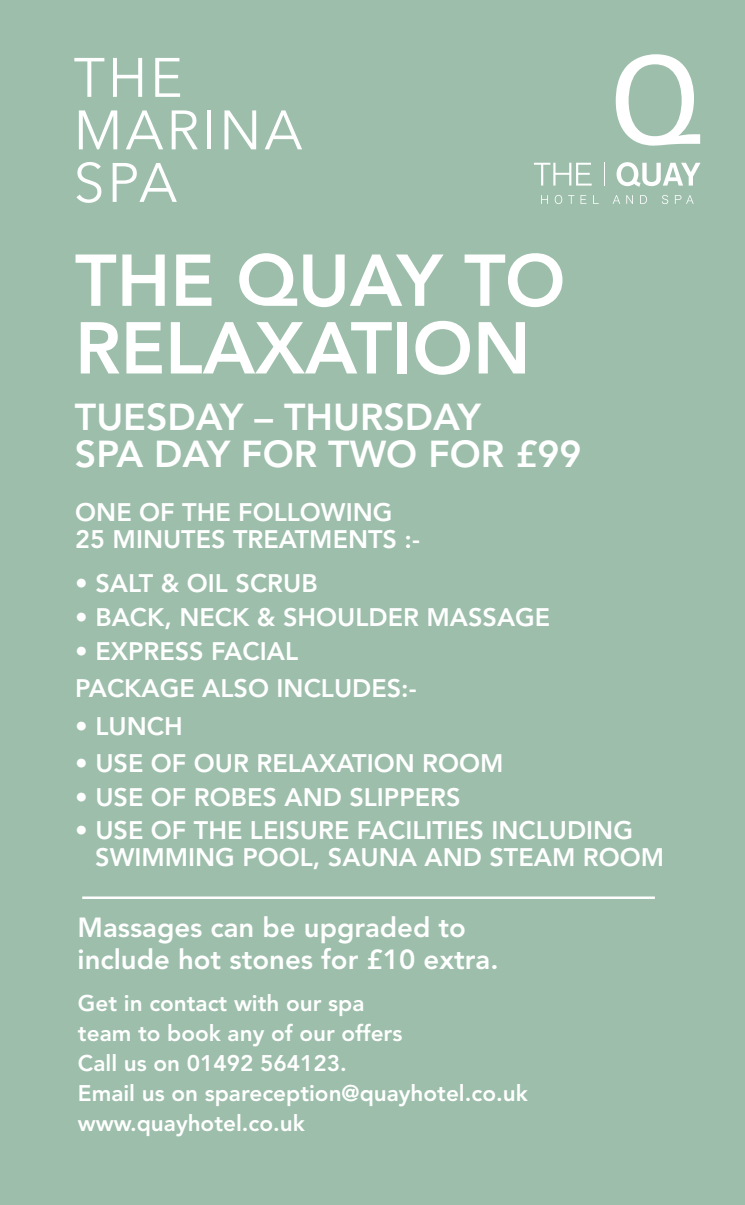
<style>
.page{position:relative;width:745px;height:1205px;background:#fff}
.page>*{position:absolute;margin:0;border:0;box-sizing:border-box;transform-origin:0 0}
.t1{font:800 72.5px/67.8px "Avenir";color:#fff}
.t2{font:55px/52.5px "Avenir Next";letter-spacing:.05em;color:#fff}
.t3{font:800 37.25px/37.2px "Avenir";color:#fff}
.t4{font:800 27.5px/32.5px "Avenir";color:#fff}
.t5{font:800 25.25px/26.8px "Avenir";color:#fff}
.t6{font:800 22.5px/30px "Avenir";color:#fff}
</style>
<div class="page">
<div style="left:0;top:0;width:744px;height:1205px;background:#9cbeaa"></div>
<svg style="left:534px;top:163px;width:57px;height:23px"></svg>
<svg style="left:616px;top:162px;width:84px;height:25px"></svg>
<svg style="left:615px;top:54px;width:84px;height:92px"></svg>
<svg style="left:541px;top:195px;width:6px;height:9px"></svg>
<svg style="left:554px;top:195px;width:20px;height:9px"></svg>
<svg style="left:580px;top:195px;width:6px;height:9px"></svg>
<svg style="left:593px;top:195px;width:5px;height:9px"></svg>
<svg style="left:612px;top:195px;width:7px;height:9px"></svg>
<svg style="left:626px;top:195px;width:6px;height:9px"></svg>
<svg style="left:640px;top:195px;width:6px;height:9px"></svg>
<svg style="left:662px;top:195px;width:5px;height:9px"></svg>
<svg style="left:675px;top:195px;width:18px;height:9px"></svg>
<hr style="left:82px;top:896px;width:572px;height:3px;background:#fff">
<h2 class="t2" style="left:74px;top:49px;width:230px">THE<br>MARINA<br>SPA</h2>
<h1 class="t1" style="left:75px;top:247px;width:491px">THE QUAY TO<br>RELAXATION</h1>
<h3 class="t3" style="left:75px;top:398px;width:508px">TUESDAY – THURSDAY<br>SPA DAY FOR TWO FOR £99</h3>
<p class="t5" style="left:75px;top:499px;width:346px">ONE OF THE FOLLOWING<br>25 MINUTES TREATMENTS :-</p>
<p class="t5" style="left:75px;top:570px;width:244px">• SALT &amp; OIL SCRUB</p>
<p class="t5" style="left:75px;top:604px;width:476px">• BACK, NECK &amp; SHOULDER MASSAGE</p>
<p class="t5" style="left:75px;top:632px;width:343px;line-height:37.2px">• EXPRESS FACIAL<br>PACKAGE ALSO INCLUDES:-</p>
<p class="t5" style="left:75px;top:712px;width:109px">• LUNCH</p>
<p class="t5" style="left:75px;top:750px;width:429px">• USE OF OUR RELAXATION ROOM</p>
<p class="t5" style="left:75px;top:783px;width:386px">• USE OF ROBES AND SLIPPERS</p>
<p class="t5" style="left:95px;top:817px;width:570px;text-indent:-20px">• USE OF THE LEISURE FACILITIES INCLUDING<br>SWIMMING POOL, SAUNA AND STEAM ROOM</p>
<p class="t4" style="left:77px;top:911px;width:422px">Massages can be upgraded to include hot stones for £10 extra.</p>
<p class="t6" style="left:78px;top:988px;width:451px">Get in contact with our spa<br>team to book any of our offers<br>Call us on 01492 564123.<br>Email us on spareception@quayhotel.co.uk www.quayhotel.co.uk</p>
</div>
